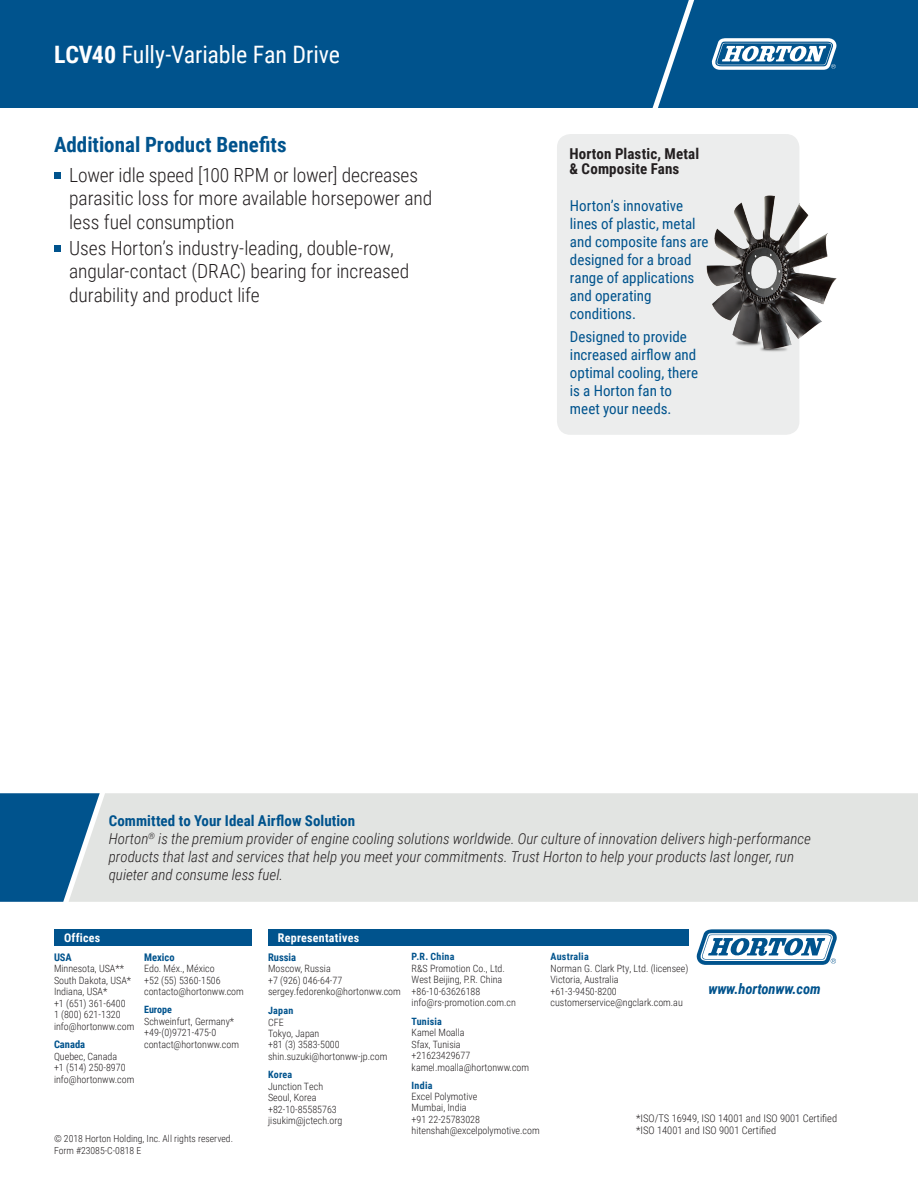
<style>
.page{position:relative;width:918px;height:1188px;background:#fff}
.page>*{position:absolute;margin:0;border:0;box-sizing:border-box;transform-origin:0 0}
.t1{font:24px "Roboto Condensed";letter-spacing:-.005em;color:#fff}
.Chart_Entry_-8pt{font:700 21px "Roboto Condensed";color:#00538d}
.Chart_Entry_-8pt-2{font:300 19.5px/23.4px "Roboto Condensed";letter-spacing:-.005em;color:#231f20}
.t2{font:italic 300 15px/18px "Roboto Condensed";color:#231f20}
.body_copy{font:15px/18px "Roboto Condensed";color:#00538d}
.t3{font:700 15px "Roboto Condensed";letter-spacing:.005em;color:#00538d}
.specs{font:700 15px "Roboto Condensed";letter-spacing:.01em;color:#231f20}
.body_copy-2{font:italic 700 14.55px "Roboto Condensed";letter-spacing:-.005em;color:#00538d}
.t4{font:700 12px "Roboto Condensed";letter-spacing:.02em;color:#fff}
.t5{font:300 10.5px/12px "Roboto Condensed";color:#231f20}
.address_heads{font:700 10.5px "Roboto Condensed";color:#00538d}
.address{font:300 10.05px/11.4px "Roboto Condensed";color:#231f20}
.address_heads-2{font:700 10.05px "Roboto Condensed";letter-spacing:.02em;color:#00538d}
.address-2{font:300 9.75px "Roboto Condensed";color:#231f20}
.s1{font-weight:700}
</style>
<div class="page">
<div style="left:0;top:0;width:658px;height:108px;background:#00538d"></div>
<svg style="left:658px;top:0;width:260px;height:108px;background:#176297"></svg>
<div style="left:100px;top:793px;width:818px;height:109px;background:#e2e4e2"></div>
<svg style="left:0;top:793px;width:100px;height:109px;background:#2b6f9e"></svg>
<svg style="left:697px;top:929px;width:140px;height:36px"></svg>
<div style="left:54px;top:929px;width:198px;height:17px;background:#00538d"></div>
<div style="left:268px;top:929px;width:421px;height:17px;background:#00538d"></div>
<div style="left:54px;top:172px;width:7px;height:7px;background:#00538d"></div>
<div style="left:54px;top:245px;width:7px;height:7px;background:#00538d"></div>
<div style="left:557px;top:134px;width:242px;height:301px;background:#eceded;border-radius:14px"></div>
<img style="left:706px;top:195px;width:131px;height:157px">
<p class="t1" style="left:54px;top:37px;width:288px"><span class="s1">LCV40</span> Fully-Variable Fan Drive</p>
<p class="Chart_Entry_-8pt" style="left:54px;top:130px;width:234px">Additional Product Benefits</p>
<p class="Chart_Entry_-8pt-2" style="left:69px;top:163px;width:365px">Lower idle speed [100 RPM or lower] decreases parasitic loss for more available horsepower and less fuel consumption</p>
<p class="Chart_Entry_-8pt-2" style="left:69px;top:235px;width:342px">Uses Horton’s industry-leading, double-row, angular-contact (DRAC) bearing for increased durability and product life</p>
<p class="specs" style="left:570px;top:143px;width:131px">Horton Plastic, Metal</p>
<p class="specs" style="left:570px;top:158px;width:111px">&amp; Composite Fans</p>
<p class="body_copy" style="left:570px;top:196px;width:140px">Horton’s innovative lines of plastic, metal and composite fans are designed for a broad range of applications and operating conditions.</p>
<p class="body_copy" style="left:570px;top:327px;width:130px">Designed to provide increased airflow and optimal cooling, there is a Horton fan to meet your needs.</p>
<p class="t3" style="left:109px;top:810px;width:248px">Committed to Your Ideal Airflow Solution</p>
<p class="t2" style="left:109px;top:829px;width:704px">Horton<sup>®</sup> is the premium provider of engine cooling solutions worldwide. Our culture of innovation delivers high-performance products that last and services that help you meet your commitments. Trust Horton to help your products last longer, run quieter and consume less fuel.</p>
<p class="t4" style="left:64px;top:929px;width:38px">Offices</p>
<p class="t4" style="left:278px;top:929px;width:83px">Representatives</p>
<p class="address_heads" style="left:54px;top:950px;width:19px">USA</p>
<p class="address" style="left:54px;top:963px;width:71px">Minnesota, USA**</p>
<p class="address" style="left:54px;top:974px;width:79px">South Dakota, USA*</p>
<p class="address" style="left:54px;top:986px;width:55px">Indiana, USA*</p>
<p class="address" style="left:54px;top:997px;width:73px">+1 (651) 361-6400</p>
<p class="address" style="left:54px;top:1009px;width:68px">1 (800) 621-1320</p>
<p class="address" style="left:54px;top:1020px;width:82px">info@hortonww.com</p>
<p class="address_heads" style="left:54px;top:1037px;width:33px">Canada</p>
<p class="address" style="left:54px;top:1050px;width:65px">Quebec, Canada</p>
<p class="address" style="left:54px;top:1062px;width:73px">+1 (514) 250-8970</p>
<p class="address" style="left:54px;top:1073px;width:82px">info@hortonww.com</p>
<p class="address_heads" style="left:144px;top:950px;width:32px">Mexico</p>
<p class="address" style="left:144px;top:963px;width:101px">Edo. Méx., México<br>+52 (55) 5360-1506 contacto@hortonww.com</p>
<p class="address_heads-2" style="left:144px;top:1003px;width:29px">Europe</p>
<p class="address" style="left:144px;top:1015px;width:96px">Schweinfurt, Germany* +49-(0)9721-475-0 contact@hortonww.com</p>
<p class="address-2" style="left:54px;top:1132px;width:181px">© 2018 Horton Holding, Inc. All rights reserved.</p>
<p class="address-2" style="left:54px;top:1144px;width:89px">Form #23085-C-0818 E</p>
<p class="address_heads" style="left:268px;top:950px;width:30px">Russia</p>
<p class="address" style="left:268px;top:963px;width:64px">Moscow, Russia</p>
<p class="address" style="left:268px;top:974px;width:76px">+7 (926) 046-64-77</p>
<p class="address" style="left:268px;top:986px;width:134px">sergey.fedorenko@hortonww.com</p>
<p class="address_heads-2" style="left:268px;top:1003px;width:27px">Japan</p>
<p class="address" style="left:268px;top:1016px;width:53px">CFE<br>Tokyo, Japan</p>
<p class="address" style="left:268px;top:1039px;width:73px">+81 (3) 3583-5000</p>
<p class="address" style="left:268px;top:1050px;width:121px">shin.suzuki@hortonww-jp.com</p>
<p class="address_heads-2" style="left:268px;top:1068px;width:26px">Korea</p>
<p class="address" style="left:268px;top:1080px;width:57px">Junction Tech</p>
<p class="address" style="left:268px;top:1092px;width:50px">Seoul, Korea</p>
<p class="address" style="left:268px;top:1103px;width:70px">+82-10-85585763</p>
<p class="address" style="left:268px;top:1115px;width:76px">jisukim@jctech.org</p>
<p class="address_heads-2" style="left:412px;top:950px;width:44px">P.R. China</p>
<p class="address" style="left:412px;top:962px;width:106px">R&amp;S Promotion Co., Ltd.<br>West Beijing, P.R. China +86-10-63626188 info@rs-promotion.com.cn</p>
<p class="address_heads-2" style="left:412px;top:1014px;width:32px">Tunisia</p>
<p class="address" style="left:412px;top:1027px;width:119px">Kamel Moalla<br>Sfax, Tunisia<br>+21623429677 kamel.moalla@hortonww.com</p>
<p class="address_heads-2" style="left:412px;top:1078px;width:22px">India</p>
<p class="address" style="left:412px;top:1090px;width:130px">Excel Polymotive<br>Mumbai, India<br>+91 22-25783028 hitenshah@excelpolymotive.com</p>
<p class="address_heads-2" style="left:550px;top:950px;width:40px">Australia</p>
<p class="address" style="left:550px;top:962px;width:139px">Norman G. Clark Pty, Ltd. (licensee)<br>Victoria, Australia<br>+61-3-9450-8200 customerservice@ngclark.com.au</p>
<p class="body_copy-2" style="left:708px;top:979px;width:114px">www.hortonww.com</p>
<p class="t5" style="left:636px;top:1112px;width:203px">*ISO/TS 16949, ISO 14001 and ISO 9001 Certified *ISO 14001 and ISO 9001 Certified</p>
</div>
